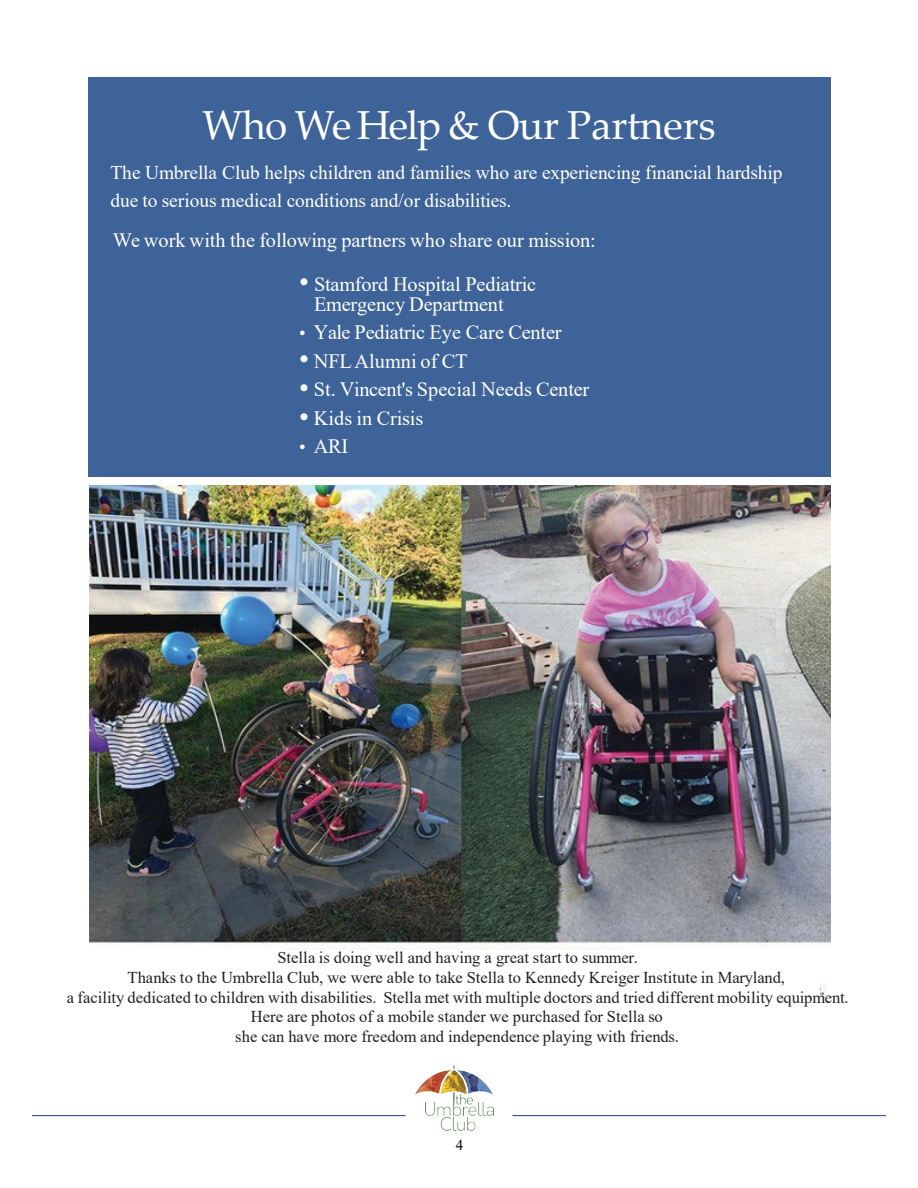
<style>
.page{position:relative;width:918px;height:1188px;background:#fff}
.page>*{position:absolute;margin:0;border:0;box-sizing:border-box;transform-origin:0 0}
.t1{font:40.5px "Palatino Linotype";letter-spacing:-.01em;color:#fff}
.t2{font:20.4px/20px "Times New Roman";letter-spacing:-.005em;color:#fff}
.t3{font:19.5px/28.5px "Times New Roman";letter-spacing:-.01em;color:#fff}
.t4{font:16.5px/20.1px "Times New Roman";color:#231f20;text-align:center}
.t5{font:15px "Times New Roman";color:#010202}
.s1{font-size:28.05px}
.s2{font-size:18.75px}
</style>
<div class="page">
<div style="left:88px;top:77px;width:742px;height:400px;background:#3e6398"></div>
<img style="left:89px;top:486px;width:741px;height:513px">
<div style="left:70px;top:950px;width:750px;height:102px;background:#fff"></div>
<img style="left:425px;top:1093px;width:69px;height:37px">
<img style="left:415px;top:1066px;width:77px;height:44px">
<hr style="left:32px;top:1115px;width:374px;height:1px;background:#204080">
<hr style="left:512px;top:1115px;width:374px;height:1px;background:#204080">
<p class="t1" style="left:203px;top:96px;width:515px">Who WeHelp &amp; Our Partners</p>
<p class="t3" style="left:110px;top:157px;width:673px">The Umbrella Club helps children and families who are experiencing financial hardship due to serious medical conditions and/or disabilities.</p>
<p class="t2" style="left:113px;top:230px;width:485px">We work with the following partners who share our mission:</p>
<p class="t2" style="left:314px;top:273px;width:224px;text-indent:-15px"><span class="s1">•</span> Stamford Hospital Pediatric<br>Emergency Department</p>
<p class="t2" style="left:299px;top:322px;width:264px"><span class="s2">•</span> Yale Pediatric Eye Care Center</p>
<p class="t2" style="left:299px;top:350px;width:170px"><span class="s1">•</span> NFLAlumni of CT</p>
<p class="t2" style="left:299px;top:379px;width:292px"><span class="s1">•</span> St. Vincent's Special Needs Center</p>
<p class="t2" style="left:299px;top:408px;width:126px"><span class="s1">•</span> Kids in Crisis</p>
<p class="t2" style="left:299px;top:436px;width:51px"><span class="s2">•</span> ARI</p>
<p class="t4" style="left:277px;top:947px;width:362px">Stella is doing well and having a great start to summer.</p>
<p class="t4" style="left:127px;top:967px;width:659px">Thanks to the Umbrella Club, we were able to take Stella to Kennedy Kreiger Institute in Maryland,</p>
<p class="t4" style="left:67px;top:987px;width:783px">a facility dedicated to children with disabilities. Stella met with multiple doctors and tried different mobility equipment.</p>
<p class="t4" style="left:235px;top:1006px;width:445px">Here are photos of a mobile stander we purchased for Stella so<br>she can have more freedom and independence playing with friends.</p>
<p class="t5" style="left:456px;top:1134px;width:9px">4</p>
</div>
